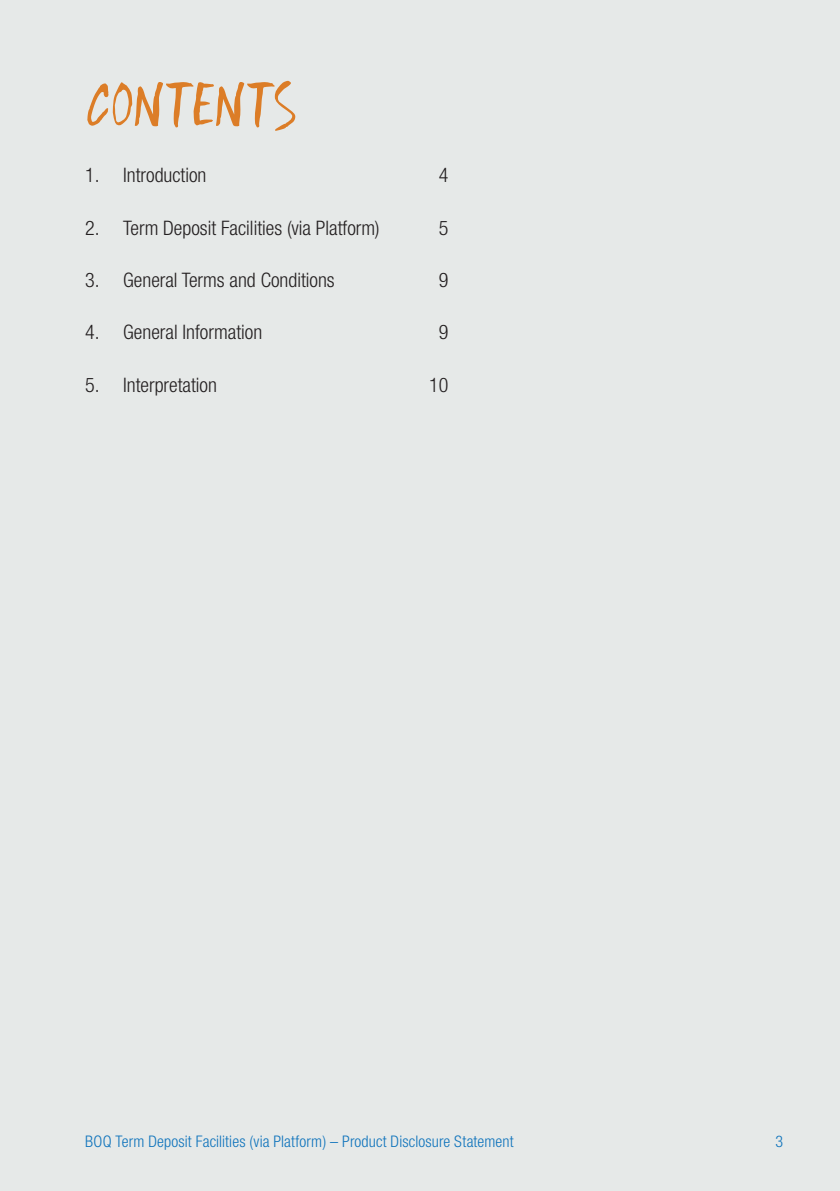
<style>
.page{position:relative;width:840px;height:1191px;background:#fff}
.page>*{position:absolute;margin:0;border:0;box-sizing:border-box;transform-origin:0 0}
.t1{font:56px "BO Qv Two Caps";letter-spacing:-.01em;color:#dc7d27}
.t2{font:300 condensed 20px "Helvetica Neue";color:#231f20}
.t3{font:300 condensed 16px "Helvetica Neue";letter-spacing:.01em;color:#1074bc}
</style>
<div class="page">
<div style="left:0;top:0;width:839px;height:1191px;background:#e6e9e8"></div>
<h1 class="t1" style="left:85px;top:72px;width:214px">CONTENTS</h1>
<p class="t2" style="left:85px;top:168px;width:123px">1. Introduction</p>
<p class="t2" style="left:438px;top:168px;width:11px">4</p>
<p class="t2" style="left:85px;top:220px;width:296px">2. Term Deposit Facilities (via Platform)</p>
<p class="t2" style="left:438px;top:220px;width:11px">5</p>
<p class="t2" style="left:85px;top:273px;width:251px">3. General Terms and Conditions</p>
<p class="t2" style="left:438px;top:273px;width:11px">9</p>
<p class="t2" style="left:85px;top:325px;width:178px">4. General Information</p>
<p class="t2" style="left:438px;top:325px;width:11px">9</p>
<p class="t2" style="left:85px;top:377px;width:133px">5. Interpretation</p>
<p class="t2" style="left:429px;top:377px;width:21px">10</p>
<p class="t3" style="left:85px;top:1135px;width:429px">BOQ Term Deposit Facilities (via Platform) – Product Disclosure Statement</p>
<p class="t3" style="left:775px;top:1135px;width:9px">3</p>
</div>
